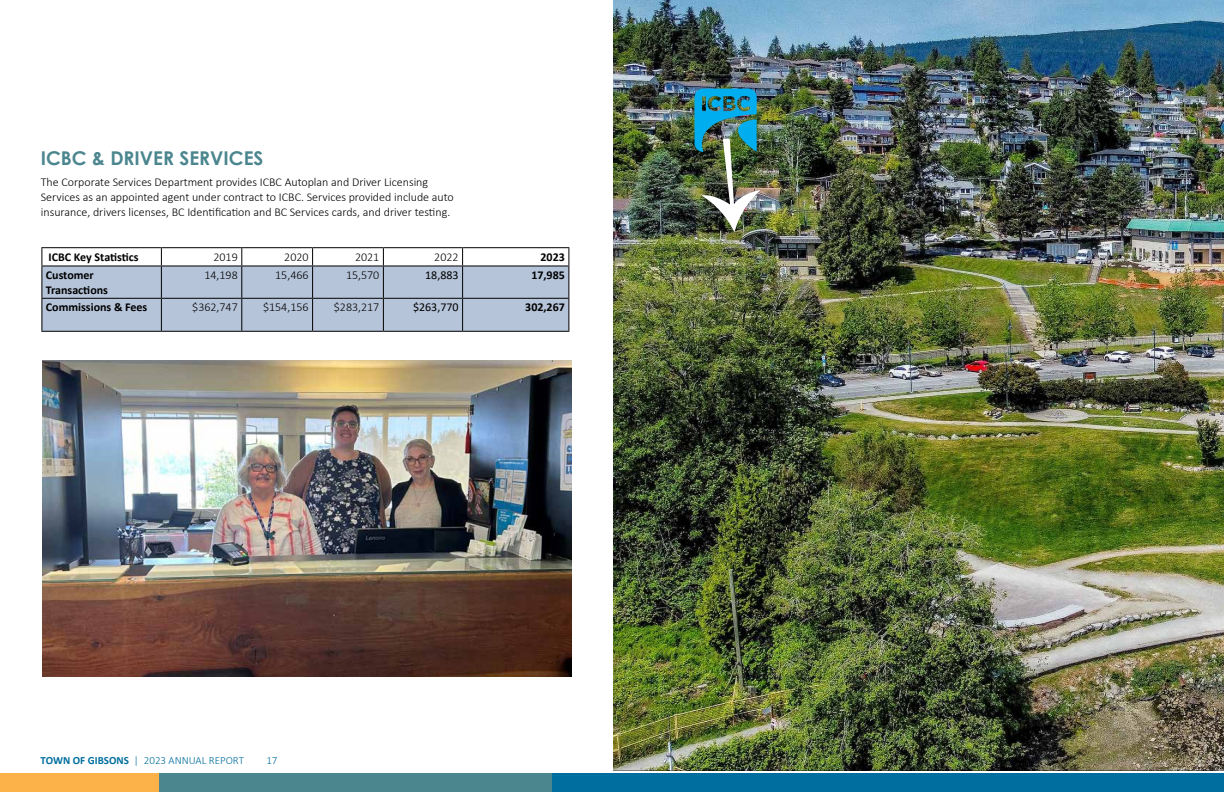
<style>
.page{position:relative;width:1224px;height:792px;background:#fff}
.page>*{position:absolute;margin:0;border:0;box-sizing:border-box;transform-origin:0 0}
.t1{font:700 19px "Century Gothic";color:#4b868f}
.t2{font:300 12px/15px "Calibri";color:#000}
.t3{font:700 12px/15px "Calibri";color:#000}
.t4{font:12px "Calibri";color:#000}
.t5{font:300 11px "Calibri";color:#006e9f}
.s1{font-weight:700}
</style>
<div class="page">
<div style="left:0;top:773px;width:785px;height:19px;background:#fcb249"></div>
<div style="left:160px;top:773px;width:810px;height:19px;background:#4b868f"></div>
<div style="left:553px;top:773px;width:671px;height:19px;background:#006e9f"></div>
<img style="left:42px;top:360px;width:529px;height:316px">
<hr style="left:41px;top:247px;width:120px;height:1px;background:#000">
<hr style="left:161px;top:247px;width:81px;height:1px;background:#000">
<hr style="left:242px;top:247px;width:71px;height:1px;background:#000">
<hr style="left:313px;top:247px;width:70px;height:1px;background:#000">
<hr style="left:383px;top:247px;width:80px;height:1px;background:#000">
<hr style="left:463px;top:247px;width:106px;height:1px;background:#000">
<svg style="left:41px;top:248px;width:528px;height:83px"></svg>
<hr style="left:41px;top:265px;width:120px;height:1px;background:#000">
<hr style="left:41px;top:266px;width:1px;height:32px;background:#000">
<hr style="left:161px;top:265px;width:81px;height:1px;background:#000">
<hr style="left:161px;top:266px;width:1px;height:32px;background:#000">
<hr style="left:242px;top:265px;width:71px;height:1px;background:#000">
<hr style="left:241px;top:266px;width:1px;height:32px;background:#000">
<hr style="left:313px;top:265px;width:70px;height:1px;background:#000">
<hr style="left:312px;top:266px;width:1px;height:32px;background:#000">
<hr style="left:383px;top:265px;width:80px;height:1px;background:#000">
<hr style="left:383px;top:266px;width:1px;height:32px;background:#000">
<hr style="left:463px;top:265px;width:106px;height:1px;background:#000">
<hr style="left:462px;top:266px;width:1px;height:32px;background:#000">
<hr style="left:568px;top:266px;width:1px;height:32px;background:#000">
<hr style="left:41px;top:298px;width:120px;height:1px;background:#000">
<hr style="left:41px;top:299px;width:1px;height:32px;background:#000">
<hr style="left:161px;top:298px;width:81px;height:1px;background:#000">
<hr style="left:161px;top:299px;width:1px;height:32px;background:#000">
<hr style="left:242px;top:298px;width:71px;height:1px;background:#000">
<hr style="left:241px;top:299px;width:1px;height:32px;background:#000">
<hr style="left:313px;top:298px;width:70px;height:1px;background:#000">
<hr style="left:312px;top:299px;width:1px;height:32px;background:#000">
<hr style="left:383px;top:298px;width:80px;height:1px;background:#000">
<hr style="left:383px;top:299px;width:1px;height:32px;background:#000">
<hr style="left:463px;top:298px;width:106px;height:1px;background:#000">
<hr style="left:462px;top:299px;width:1px;height:32px;background:#000">
<hr style="left:568px;top:299px;width:1px;height:32px;background:#000">
<hr style="left:41px;top:331px;width:120px;height:1px;background:#000">
<hr style="left:161px;top:331px;width:81px;height:1px;background:#000">
<hr style="left:242px;top:331px;width:71px;height:1px;background:#000">
<hr style="left:313px;top:331px;width:70px;height:1px;background:#000">
<hr style="left:383px;top:331px;width:80px;height:1px;background:#000">
<hr style="left:463px;top:331px;width:106px;height:1px;background:#000">
<img style="left:613px;top:0;width:611px;height:771px">
<img style="left:691px;top:86px;width:68px;height:68px">
<img style="left:697px;top:136px;width:67px;height:98px">
<h1 class="t1" style="left:41px;top:144px;width:224px">ICBC &amp; DRIVER SERVICES</h1>
<p class="t2" style="left:41px;top:174px;width:415px">The Corporate Services Department provides ICBC Autoplan and Driver Licensing<br>Services as an appointed agent under contract to ICBC. Services provided include auto insurance, drivers licenses, BC Identification and BC Services cards, and driver testing.</p>
<p class="t3" style="left:49px;top:249px;width:92px">ICBC Key Statistics</p>
<p class="t2" style="left:213px;top:249px;width:26px">2019</p>
<p class="t2" style="left:284px;top:249px;width:26px">2020</p>
<p class="t2" style="left:355px;top:249px;width:26px">2021</p>
<p class="t2" style="left:434px;top:249px;width:26px">2022</p>
<p class="t3" style="left:541px;top:249px;width:26px">2023</p>
<p class="t3" style="left:46px;top:267px;width:64px">Customer<br>Transactions</p>
<p class="t2" style="left:204px;top:267px;width:35px">14,198</p>
<p class="t2" style="left:275px;top:267px;width:35px">15,466</p>
<p class="t2" style="left:346px;top:267px;width:35px">15,570</p>
<p class="t4" style="left:425px;top:267px;width:35px">18,883</p>
<p class="t3" style="left:531px;top:267px;width:35px">17,985</p>
<p class="t3" style="left:46px;top:300px;width:103px">Commissions &amp; Fees</p>
<p class="t2" style="left:192px;top:300px;width:47px">$362,747</p>
<p class="t2" style="left:263px;top:300px;width:47px">$154,156</p>
<p class="t2" style="left:334px;top:300px;width:47px">$283,217</p>
<p class="t4" style="left:413px;top:299px;width:47px">$263,770</p>
<p class="t3" style="left:525px;top:300px;width:41px">302,267</p>
<p class="t5" style="left:41px;top:754px;width:205px"><span class="s1">TOWN OF GIBSONS</span> | 2023 ANNUAL REPORT</p>
<p class="t5" style="left:266px;top:754px;width:13px">17</p>
</div>
